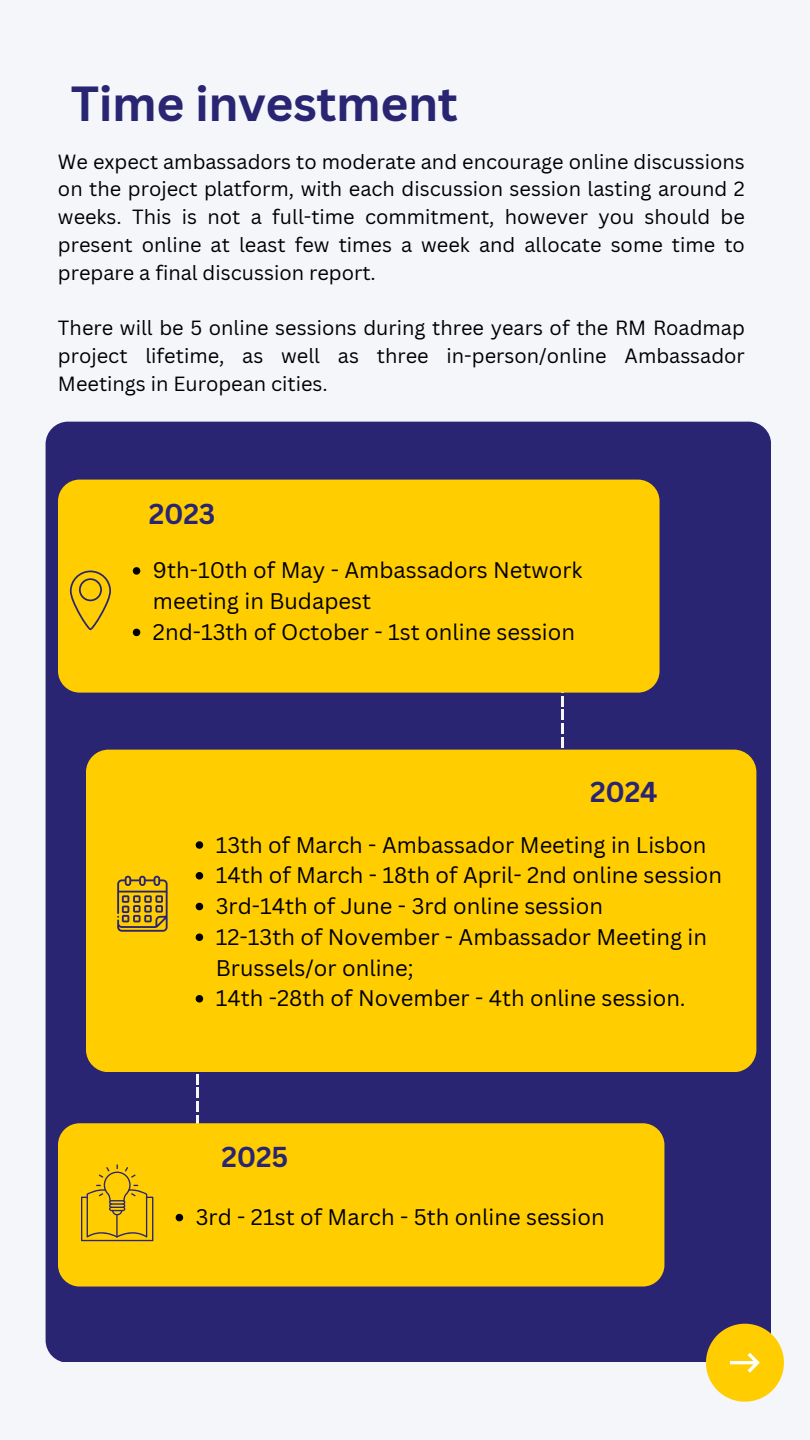
<style>
.page{position:relative;width:810px;height:1440px;background:#f4f6fa}
.page>*{position:absolute;margin:0;border:0;box-sizing:border-box;transform-origin:0 0}
.t1{font:700 48px "Canva Sans";letter-spacing:-.01em;color:#2a2572}
.t2{font:700 28px "Canva Sans";letter-spacing:-.01em;color:#2a2572}
.t3{font:22px/30.8px "Canva Sans";color:#000}
.t4{font:20px/27.8px "Canva Sans";color:#000;text-align:justify}
</style>
<div class="page">
<div style="left:46px;top:422px;width:725px;height:940px;background:#2a2572"></div>
<svg style="left:561px;top:693px;width:3px;height:57px"></svg>
<div style="left:58px;top:480px;width:602px;height:213px;background:#ffcd00;border-radius:22px"></div>
<div style="left:58px;top:1123px;width:606px;height:164px;background:#ffcd00;border-radius:22px"></div>
<div style="left:86px;top:750px;width:670px;height:322px;background:#ffcd00;border-radius:22px"></div>
<svg style="left:706px;top:1324px;width:78px;height:78px"></svg>
<svg style="left:70px;top:571px;width:41px;height:59px"></svg>
<svg style="left:117px;top:876px;width:50px;height:56px"></svg>
<svg style="left:81px;top:1164px;width:72px;height:77px"></svg>
<hr style="left:116px;top:1215px;width:2px;height:23px;background:#2a2572">
<svg style="left:133px;top:567px;width:7px;height:8px"></svg>
<svg style="left:133px;top:629px;width:7px;height:7px"></svg>
<svg style="left:196px;top:841px;width:7px;height:8px"></svg>
<svg style="left:196px;top:872px;width:7px;height:8px"></svg>
<svg style="left:196px;top:902px;width:7px;height:222px"></svg>
<svg style="left:176px;top:1214px;width:7px;height:7px"></svg>
<p class="t1" style="left:71px;top:70px;width:388px">Time investment</p>
<p class="t4" style="left:58px;top:147px;width:688px">We expect ambassadors to moderate and encourage online discussions on the project platform, with each discussion session lasting around 2 weeks. This is not a full-time commitment, however you should be present online at least few times a week and allocate some time to prepare a final discussion report.</p>
<h2 class="t4" style="left:58px;top:313px;width:688px">There will be 5 online sessions during three years of the RM Roadmap project lifetime, as well as three in-person/online Ambassador Meetings in European cities.</h2>
<h1 class="t2" style="left:149px;top:494px;width:68px">2023</h1>
<p class="t3" style="left:153px;top:554px;width:431px">9th-10th of May - Ambassadors Network meeting in Budapest</p>
<p class="t3" style="left:153px;top:616px;width:424px">2nd-13th of October - 1st online session</p>
<p class="t2" style="left:590px;top:772px;width:69px">2024</p>
<p class="t3" style="left:216px;top:829px;width:492px">13th of March - Ambassador Meeting in Lisbon</p>
<h2 class="t3" style="left:216px;top:859px;width:508px">14th of March - 18th of April- 2nd online session</h2>
<p class="t3" style="left:216px;top:890px;width:389px">3rd-14th of June - 3rd online session</p>
<p class="t3" style="left:216px;top:921px;width:493px">12-13th of November - Ambassador Meeting in<br>Brussels/or online;</p>
<p class="t3" style="left:216px;top:982px;width:471px">14th -28th of November - 4th online session.</p>
<p class="t2" style="left:221px;top:1137px;width:68px">2025</p>
<p class="t3" style="left:196px;top:1201px;width:410px">3rd - 21st of March - 5th online session</p>
</div>
